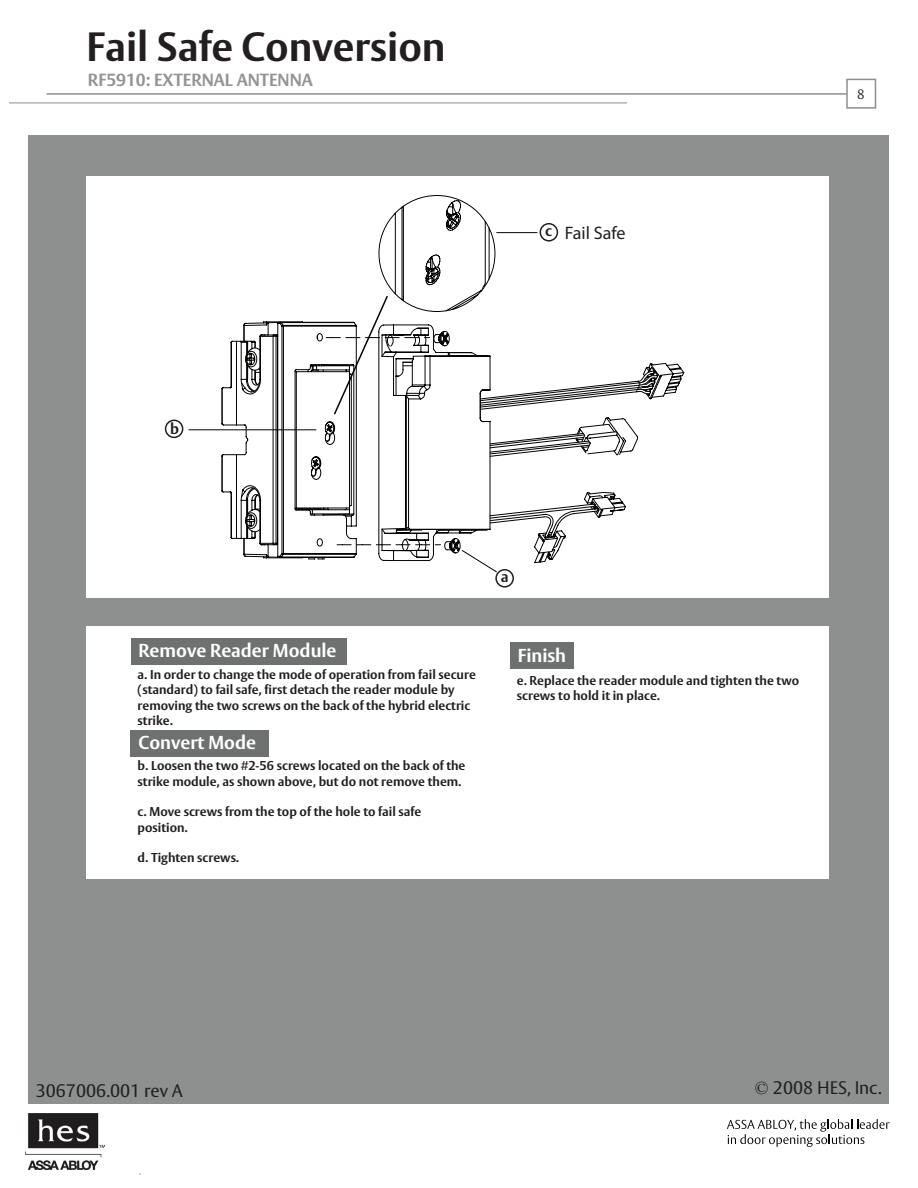
<style>
.page{position:relative;width:918px;height:1188px;background:#fff}
.page>*{position:absolute;margin:0;border:0;box-sizing:border-box;transform-origin:0 0}
.t1{font:700 40.5px "ASSA Vesta";color:#231f20}
.t2{font:700 18.6px "ASSA Vesta";color:#fff}
.t3{font:18.15px "Myriad Pro";color:#231f20}
.t4{font:18px "ASSA Vesta";color:#231f20}
.t5{font:700 17.4px "ASSA Vesta";color:#939394}
.t6{font:700 15.15px "ASSA Vesta";color:#231f20}
.t7{font:300 13.5px "ASSA Vesta";color:#231f20}
.t8{font:700 12.75px/15.3px "ASSA Vesta";color:#231f20}
.t9{font:3.75px "Myriad Pro";color:#231f20}
.s1{font-family:"ASSA Vesta";font-weight:700;font-size:15.15px}
.s2{font-family:"Times New Roman"}
</style>
<div class="page">
<svg style="left:727px;top:1119px;width:163px;height:28px"></svg>
<hr style="left:46px;top:93px;width:816px;height:2px;background:#8e8f8f">
<div style="left:846px;top:79px;width:30px;height:30px;background:#fff;border:2px solid #8e8f8f"></div>
<hr style="left:9px;top:103px;width:618px;height:1px;background:#8e8f8f">
<div style="left:29px;top:135px;width:860px;height:969px;background:#8e8f8f"></div>
<div style="left:46px;top:176px;width:825px;height:702px;background:#fff"></div>
<div style="left:36px;top:598px;width:847px;height:28px;background:#8e8f8f"></div>
<div style="left:495px;top:569px;width:19px;height:19px;border:2px solid #231f20;border-radius:50%"></div>
<div style="left:165px;top:420px;width:18px;height:18px;border:2px solid #231f20;border-radius:50%"></div>
<hr style="left:189px;top:429px;width:127px;height:1px;background:#040503">
<svg style="left:221px;top:195px;width:464px;height:378px"></svg>
<div style="left:131px;top:638px;width:215px;height:27px;background:#6f7070"></div>
<div style="left:131px;top:730px;width:138px;height:26px;background:#6f7070"></div>
<div style="left:510px;top:643px;width:63px;height:26px;background:#6f7070"></div>
<div style="left:36px;top:168px;width:49px;height:762px;background:#8e8f8f"></div>
<div style="left:829px;top:149px;width:50px;height:762px;background:#8e8f8f"></div>
<img style="left:25px;top:1113px;width:79px;height:57px">
<h1 class="t1" style="left:86px;top:22px;width:361px">Fail Safe Conversion</h1>
<h3 class="t5" style="left:88px;top:69px;width:226px">RF5910: EXTERNAL ANTENNA</h3>
<h3 class="t3" style="left:545px;top:221px;width:82px"><span class="s1">c</span> Fail Safe</h3>
<p class="t7" style="left:857px;top:86px;width:9px">8</p>
<p class="t6" style="left:170px;top:419px;width:10px">b</p>
<h2 class="t2" style="left:139px;top:639px;width:199px">Remove Reader Module</h2>
<p class="t8" style="left:138px;top:667px;width:340px">a. In order to change the mode of operation from fail secure (standard) to fail safe, first detach the reader module by removing the two screws on the back of the hybrid electric strike.</p>
<h2 class="t2" style="left:139px;top:731px;width:119px">Convert Mode</h2>
<p class="t8" style="left:138px;top:759px;width:329px">b. Loosen the two #2-56 screws located on the back of the strike module, as shown above, but do not remove them.</p>
<p class="t8" style="left:138px;top:805px;width:285px">c. Move screws from the top of the hole to fail safe position.</p>
<p class="t8" style="left:138px;top:851px;width:103px">d. Tighten screws.</p>
<p class="t6" style="left:501px;top:568px;width:9px">a</p>
<h2 class="t2" style="left:518px;top:644px;width:50px">Finish</h2>
<p class="t8" style="left:517px;top:674px;width:284px">e. Replace the reader module and tighten the two screws to hold it in place.</p>
<h3 class="t4" style="left:36px;top:1079px;width:149px">3067006.001 rev A</h3>
<h3 class="t4" style="left:755px;top:1077px;width:128px"><span class="s2">©</span> 2008 HES, Inc.</h3>
<p class="t9" style="left:139px;top:1173px;width:3px">®</p>
</div>
